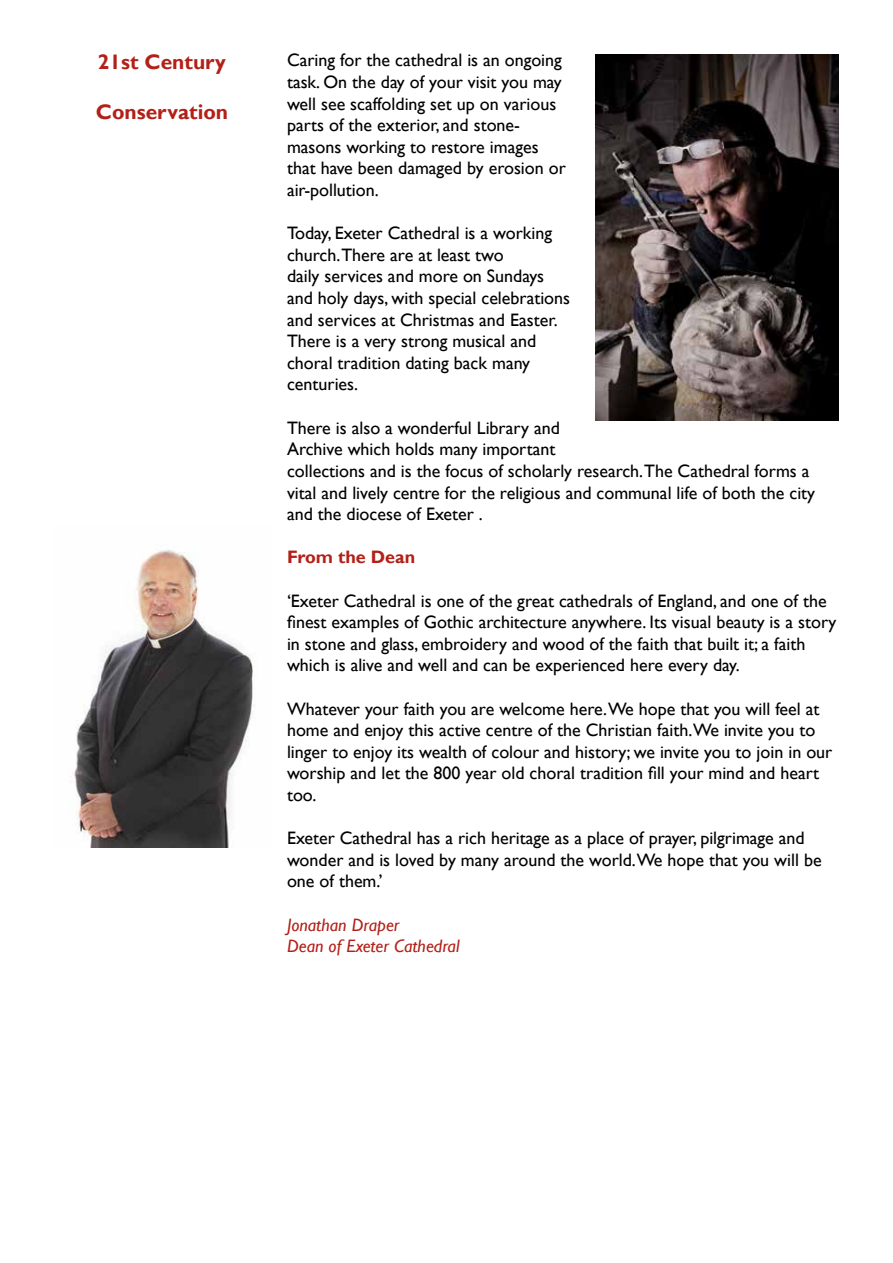
<style>
.page{position:relative;width:893px;height:1263px;background:#fff}
.page>*{position:absolute;margin:0;border:0;box-sizing:border-box;transform-origin:0 0}
.t1{font:700 21px "Gill Sans";color:#b32018}
.t2{font:18px/21.6px "Gill Sans";color:#000}
.t3{font:italic 18px/21.6px "Gill Sans";color:#b32018}
.t4{font:700 18px "Gill Sans";color:#b32018}
</style>
<div class="page">
<img style="left:595px;top:54px;width:244px;height:367px">
<img style="left:71px;top:550px;width:183px;height:297px">
<p class="t1" style="left:98px;top:49px;width:130px">21st Century</p>
<p class="t1" style="left:96px;top:99px;width:134px">Conservation</p>
<p class="t2" style="left:287px;top:50px;width:280px">Caring for the cathedral is an ongoing task. On the day of your visit you may well see scaffolding set up on various parts of the exterior, and stone&shy;masons working to restore images that have been damaged by erosion or air-pollution.</p>
<p class="t2" style="left:287px;top:223px;width:285px">Today, Exeter Cathedral is a working church.There are at least two<br>daily services and more on Sundays and holy days, with special celebrations and services at Christmas and Easter.<br>There is a very strong musical and choral tradition dating back many centuries.</p>
<p class="t2" style="left:287px;top:417px;width:530px">There is also a wonderful Library and<br>Archive which holds many important<br>collections and is the focus of scholarly research.The Cathedral forms a vital and lively centre for the religious and communal life of both the city and the diocese of Exeter .</p>
<p class="t4" style="left:287px;top:546px;width:130px">From the Dean</p>
<p class="t2" style="left:287px;top:590px;width:551px">‘Exeter Cathedral is one of the great cathedrals of England, and one of the finest examples of Gothic architecture anywhere. Its visual beauty is a story in stone and glass, embroidery and wood of the faith that built it; a faith which is alive and well and can be experienced here every day.</p>
<p class="t2" style="left:287px;top:698px;width:547px">Whatever your faith you are welcome here.We hope that you will feel at home and enjoy this active centre of the Christian faith.We invite you to linger to enjoy its wealth of colour and history; we invite you to join in our worship and let the 800 year old choral tradition fill your mind and heart too.</p>
<p class="t2" style="left:287px;top:828px;width:536px">Exeter Cathedral has a rich heritage as a place of prayer, pilgrimage and wonder and is loved by many around the world.We hope that you will be one of them.’</p>
<p class="t3" style="left:287px;top:914px;width:174px">Jonathan Draper<br>Dean of Exeter Cathedral</p>
</div>
